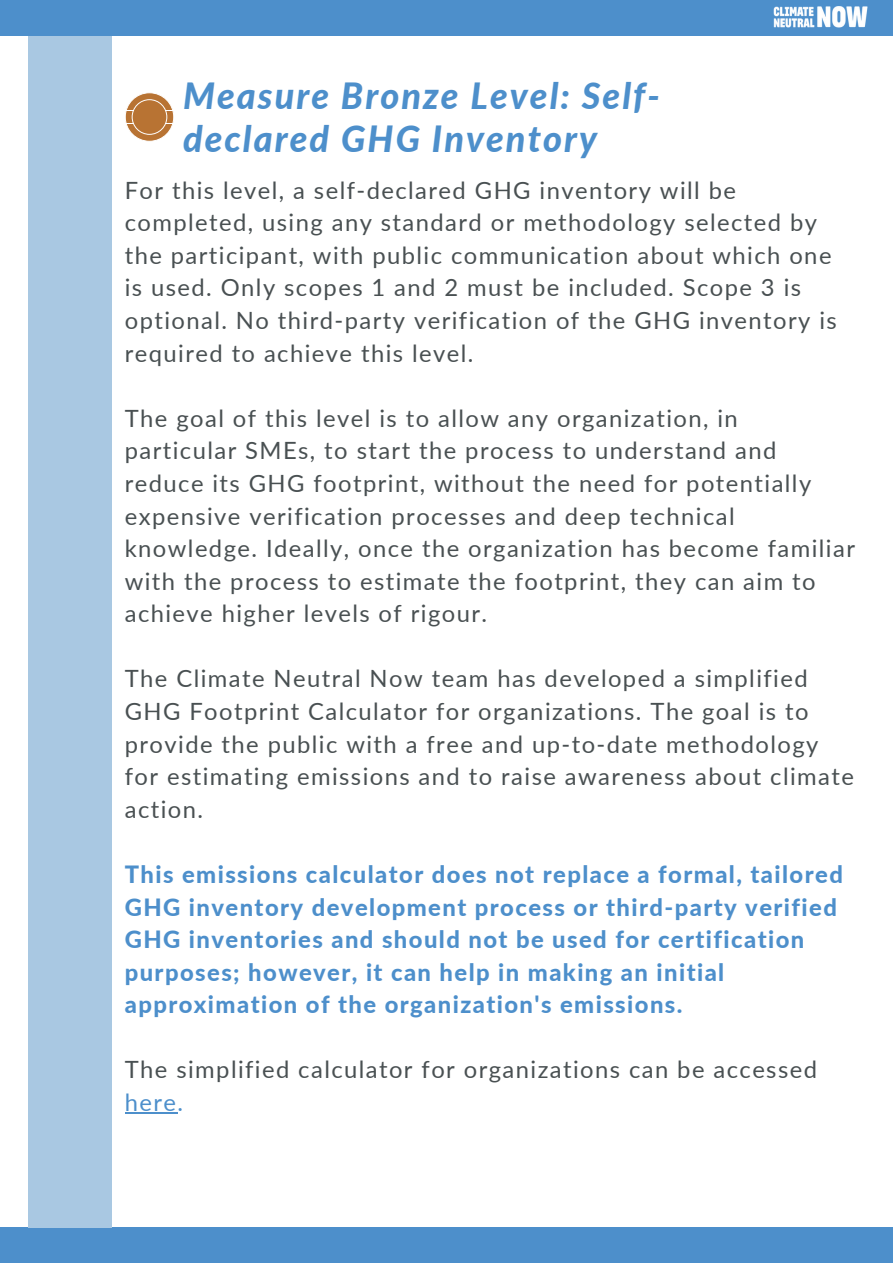
<style>
.page{position:relative;width:893px;height:1264px;background:#fff}
.page>*{position:absolute;margin:0;border:0;box-sizing:border-box;transform-origin:0 0}
.t1{font:italic 800 36.15px/42.8px "Lato";letter-spacing:.055em;color:#4d8fcb}
.t2{font:23.85px/32.5px "Lato";letter-spacing:.06em;color:#495052}
.t3{font:800 23.85px/32.5px "Lato";letter-spacing:.06em;color:#4d8fcb}
.t4{font:23.85px "Lato";color:#4d8fcb}
</style>
<div class="page">
<div style="left:0;top:0;width:892px;height:36px;background:#4d8fcb"></div>
<img style="left:773px;top:6px;width:95px;height:22px">
<hr style="left:125px;top:1112px;width:52px;height:1px;background:#4d8fcb">
<div style="left:0;top:1226px;width:892px;height:36px;background:#4d8fcb"></div>
<svg style="left:125px;top:92px;width:49px;height:50px"></svg>
<div style="left:29px;top:37px;width:83px;height:1190px;background:#a9c8e2"></div>
<h1 class="t1" style="left:183px;top:74px;width:478px">Measure Bronze Level: Self&shy;declared GHG Inventory</h1>
<p class="t2" style="left:125px;top:173px;width:713px">For this level, a self-declared GHG inventory will be completed, using any standard or methodology selected by the participant, with public communication about which one is used. Only scopes 1 and 2 must be included. Scope 3 is optional. No third-party verification of the GHG inventory is required to achieve this level.</p>
<p class="t2" style="left:125px;top:401px;width:731px">The goal of this level is to allow any organization, in particular SMEs, to start the process to understand and reduce its GHG footprint, without the need for potentially expensive verification processes and deep technical knowledge. Ideally, once the organization has become familiar with the process to estimate the footprint, they can aim to achieve higher levels of rigour.</p>
<p class="t2" style="left:125px;top:662px;width:730px">The Climate Neutral Now team has developed a simplified GHG Footprint Calculator for organizations. The goal is to provide the public with a free and up-to-date methodology for estimating emissions and to raise awareness about climate action.</p>
<p class="t3" style="left:125px;top:857px;width:719px">This emissions calculator does not replace a formal, tailored GHG inventory development process or third-party verified GHG inventories and should not be used for certification purposes; however, it can help in making an initial approximation of the organization's emissions.</p>
<p class="t2" style="left:125px;top:1052px;width:693px">The simplified calculator for organizations can be accessed</p>
<p class="t4" style="left:125px;top:1087px;width:60px">here.</p>
</div>
